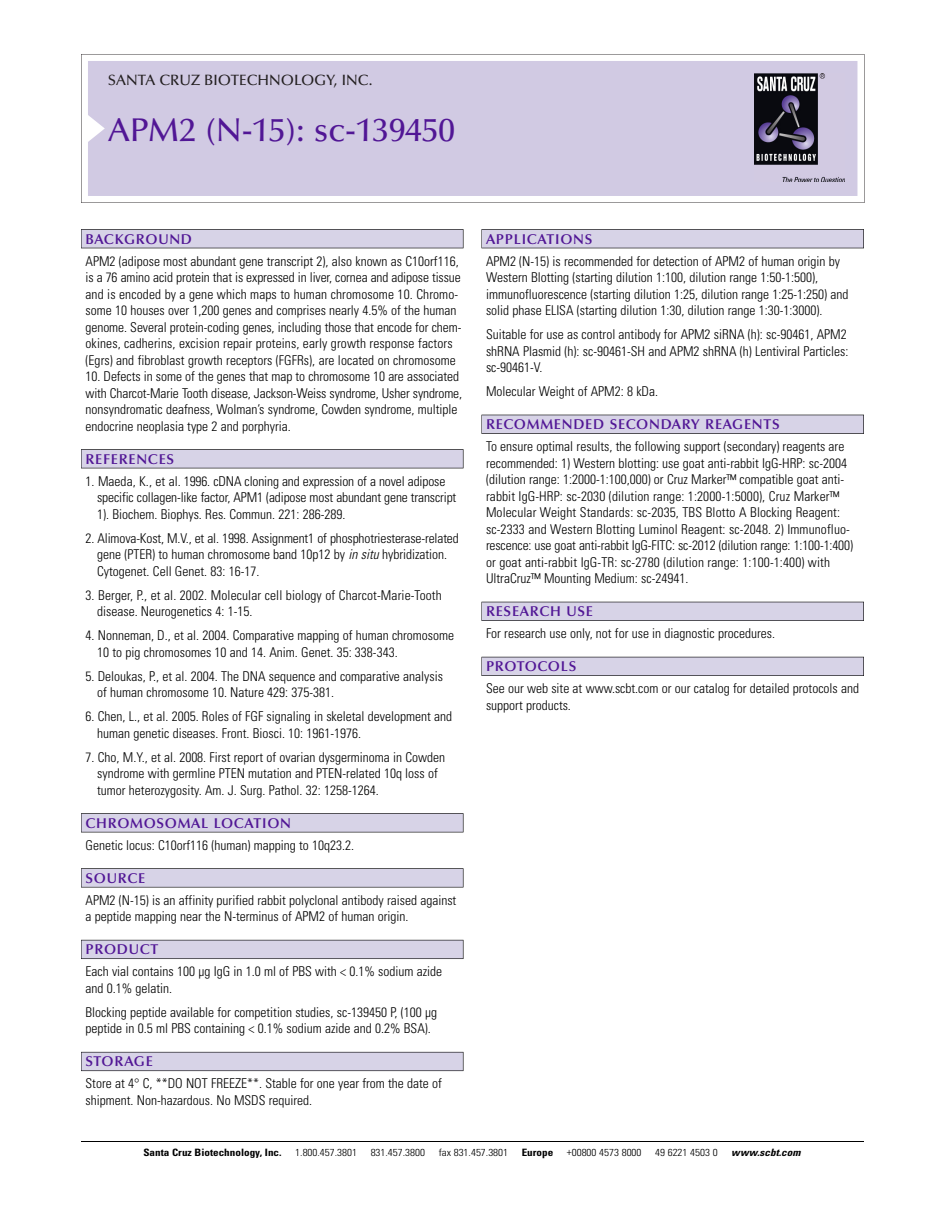
<style>
.page{position:relative;width:945px;height:1215px;background:#fff}
.page>*{position:absolute;margin:0;border:0;box-sizing:border-box;transform-origin:0 0}
.t1{font:500 33px "Optima";color:#511695}
.t2{font:500 15px "Optima";color:#231f20}
.t3{font:600 14.25px "Optima";letter-spacing:.05em;color:#511695}
.t4{font:300 condensed 13.5px/16.5px "Univers";color:#000}
.t5{font:300 condensed 10.2px "Univers";color:#000;scale:1.1 1}
.t6{font:700 condensed 10.2px "Univers";color:#000;scale:1.1 1}
.t7{font:italic 700 condensed 10.2px "Univers";letter-spacing:.005em;color:#000;scale:1.1 1}
.s1{font-style:italic}
</style>
<div class="page">
<svg style="left:81px;top:54px;width:783px;height:149px"></svg>
<div style="left:88px;top:61px;width:769px;height:135px;background:#d1cae3"></div>
<img style="left:755px;top:74px;width:90px;height:108px">
<div style="left:81px;top:229px;width:382px;height:19px;background:#525156"></div>
<div style="left:81px;top:230px;width:382px;height:18px;background:#d7d3e7"></div>
<div style="left:81px;top:449px;width:382px;height:19px;background:#525155"></div>
<div style="left:81px;top:450px;width:382px;height:18px;background:#d7d3e7"></div>
<div style="left:81px;top:813px;width:382px;height:19px;background:#545357"></div>
<div style="left:81px;top:814px;width:382px;height:18px;background:#d7d3e7"></div>
<div style="left:81px;top:868px;width:382px;height:19px;background:#575759"></div>
<div style="left:81px;top:869px;width:382px;height:18px;background:#d7d3e7"></div>
<div style="left:81px;top:940px;width:382px;height:19px;background:#5b5a62"></div>
<div style="left:81px;top:940px;width:382px;height:18px;background:#d7d3e7"></div>
<div style="left:81px;top:1052px;width:382px;height:19px;background:#66646e"></div>
<div style="left:81px;top:1052px;width:382px;height:18px;background:#d7d3e7"></div>
<div style="left:482px;top:229px;width:382px;height:19px;background:#525156"></div>
<div style="left:482px;top:230px;width:381px;height:18px;background:#d7d3e7"></div>
<div style="left:482px;top:415px;width:382px;height:19px;background:#515055"></div>
<div style="left:482px;top:415px;width:381px;height:18px;background:#d7d3e7"></div>
<div style="left:482px;top:602px;width:382px;height:19px;background:#525158"></div>
<div style="left:482px;top:602px;width:381px;height:18px;background:#d7d3e7"></div>
<div style="left:482px;top:657px;width:382px;height:19px;background:#54535a"></div>
<div style="left:482px;top:657px;width:381px;height:18px;background:#d7d3e7"></div>
<hr style="left:81px;top:1141px;width:783px;height:1px;background:#000">
<p class="t2" style="left:108px;top:74px;width:266px">SANTA CRUZ BIOTECHNOLOGY, INC.</p>
<h1 class="t1" style="left:108px;top:117px;width:349px">APM2 (N-15): sc-139450</h1>
<p class="t3" style="left:86px;top:233px;width:108px">BACKGROUND</p>
<p class="t4" style="left:86px;top:254px;width:377px">APM2 (adipose most abundant gene transcript 2), also known as C10orf116, is a 76 amino acid protein that is expressed in liver, cornea and adipose tissue and is encoded by a gene which maps to human chromosome 10. Chromo&shy;some 10 houses over 1,200 genes and comprises nearly 4.5% of the human genome. Several protein-coding genes, including those that encode for chem&shy;okines, cadherins, excision repair proteins, early growth response factors (Egrs) and fibroblast growth receptors (FGFRs), are located on chromosome</p>
<p class="t4" style="left:86px;top:369px;width:378px">10. Defects in some of the genes that map to chromosome 10 are associated with Charcot-Marie Tooth disease, Jackson-Weiss syndrome, Usher syndrome, nonsyndromatic deafness, Wolman’s syndrome, Cowden syndrome, multiple endocrine neoplasia type 2 and porphyria.</p>
<p class="t3" style="left:86px;top:453px;width:90px">REFERENCES</p>
<p class="t4" style="left:97px;top:474px;width:361px;text-indent:-12px">1. Maeda, K., et al. 1996. cDNA cloning and expression of a novel adipose specific collagen-like factor, APM1 (adipose most abundant gene transcript<br>1). Biochem. Biophys. Res. Commun. 221: 286-289.</p>
<p class="t4" style="left:97px;top:531px;width:363px;text-indent:-12px">2. Alimova-Kost, M.V., et al. 1998. Assignment1 of phosphotriesterase-related gene (PTER) to human chromosome band 10p12 by <span class="s1">in situ</span> hybridization.<br>Cytogenet. Cell Genet. 83: 16-17.</p>
<p class="t4" style="left:97px;top:588px;width:346px;text-indent:-12px">3. Berger, P., et al. 2002. Molecular cell biology of Charcot-Marie-Tooth disease. Neurogenetics 4: 1-15.</p>
<p class="t4" style="left:97px;top:628px;width:359px;text-indent:-12px">4. Nonneman, D., et al. 2004. Comparative mapping of human chromosome<br>10 to pig chromosomes 10 and 14. Anim. Genet. 35: 338-343.</p>
<p class="t4" style="left:97px;top:669px;width:347px;text-indent:-12px">5. Deloukas, P., et al. 2004. The DNA sequence and comparative analysis of human chromosome 10. Nature 429: 375-381.</p>
<p class="t4" style="left:97px;top:709px;width:356px;text-indent:-12px">6. Chen, L., et al. 2005. Roles of FGF signaling in skeletal development and human genetic diseases. Front. Biosci. 10: 1961-1976.</p>
<p class="t4" style="left:97px;top:750px;width:350px;text-indent:-12px">7. Cho, M.Y., et al. 2008. First report of ovarian dysgerminoma in Cowden syndrome with germline PTEN mutation and PTEN-related 10q loss of tumor heterozygosity. Am. J. Surg. Pathol. 32: 1258-1264.</p>
<p class="t3" style="left:86px;top:817px;width:207px">CHROMOSOMAL LOCATION</p>
<p class="t4" style="left:86px;top:838px;width:270px">Genetic locus: C10orf116 (human) mapping to 10q23.2.</p>
<p class="t3" style="left:86px;top:872px;width:61px">SOURCE</p>
<p class="t4" style="left:86px;top:893px;width:372px">APM2 (N-15) is an affinity purified rabbit polyclonal antibody raised against a peptide mapping near the N-terminus of APM2 of human origin.</p>
<p class="t3" style="left:86px;top:944px;width:74px">PRODUCT</p>
<p class="t4" style="left:86px;top:964px;width:358px">Each vial contains 100 µg IgG in 1.0 ml of PBS with &lt; 0.1% sodium azide and 0.1% gelatin.</p>
<p class="t4" style="left:86px;top:1005px;width:353px">Blocking peptide available for competition studies, sc-139450 P, (100 µg peptide in 0.5 ml PBS containing &lt; 0.1% sodium azide and 0.2% BSA).</p>
<p class="t3" style="left:86px;top:1056px;width:69px">STORAGE</p>
<p class="t4" style="left:86px;top:1076px;width:358px">Store at 4° C, **DO NOT FREEZE**. Stable for one year from the date of shipment. Non-hazardous. No MSDS required.</p>
<p class="t3" style="left:486px;top:233px;width:108px">APPLICATIONS</p>
<p class="t4" style="left:486px;top:254px;width:364px">APM2 (N-15) is recommended for detection of APM2 of human origin by Western Blotting (starting dilution 1:100, dilution range 1:50-1:500), immunofluorescence (starting dilution 1:25, dilution range 1:25-1:250) and solid phase ELISA (starting dilution 1:30, dilution range 1:30-1:3000).</p>
<p class="t4" style="left:486px;top:327px;width:364px">Suitable for use as control antibody for APM2 siRNA (h): sc-90461, APM2 shRNA Plasmid (h): sc-90461-SH and APM2 shRNA (h) Lentiviral Particles: sc-90461-V.</p>
<p class="t4" style="left:486px;top:384px;width:174px">Molecular Weight of APM2: 8 kDa.</p>
<p class="t3" style="left:486px;top:419px;width:295px">RECOMMENDED SECONDARY REAGENTS</p>
<p class="t4" style="left:486px;top:439px;width:369px">To ensure optimal results, the following support (secondary) reagents are recommended: 1) Western blotting: use goat anti-rabbit IgG-HRP: sc-2004 (dilution range: 1:2000-1:100,000) or Cruz Marker™ compatible goat anti&shy;rabbit IgG-HRP: sc-2030 (dilution range: 1:2000-1:5000), Cruz Marker™ Molecular Weight Standards: sc-2035, TBS Blotto A Blocking Reagent: sc-2333 and Western Blotting Luminol Reagent: sc-2048. 2) Immunofluo&shy;rescence: use goat anti-rabbit IgG-FITC: sc-2012 (dilution range: 1:100-1:400) or goat anti-rabbit IgG-TR: sc-2780 (dilution range: 1:100-1:400) with UltraCruz™ Mounting Medium: sc-24941.</p>
<p class="t3" style="left:486px;top:606px;width:109px">RESEARCH USE</p>
<p class="t4" style="left:486px;top:626px;width:290px">For research use only, not for use in diagnostic procedures.</p>
<p class="t3" style="left:486px;top:661px;width:92px">PROTOCOLS</p>
<p class="t4" style="left:486px;top:681px;width:375px">See our web site at www.scbt.com or our catalog for detailed protocols and support products.</p>
<p class="t6" style="left:143px;top:1148px;width:127px">Santa Cruz Biotechnology, Inc.</p>
<p class="t5" style="left:295px;top:1148px;width:58px">1.800.457.3801</p>
<p class="t5" style="left:371px;top:1148px;width:51px">831.457.3800</p>
<p class="t5" style="left:439px;top:1148px;width:65px">fax 831.457.3801</p>
<p class="t6" style="left:522px;top:1148px;width:30px">Europe</p>
<p class="t5" style="left:567px;top:1148px;width:69px">+00800 4573 8000</p>
<p class="t5" style="left:655px;top:1148px;width:58px">49 6221 4503 0</p>
<p class="t7" style="left:731px;top:1148px;width:64px">www.scbt.com</p>
</div>
